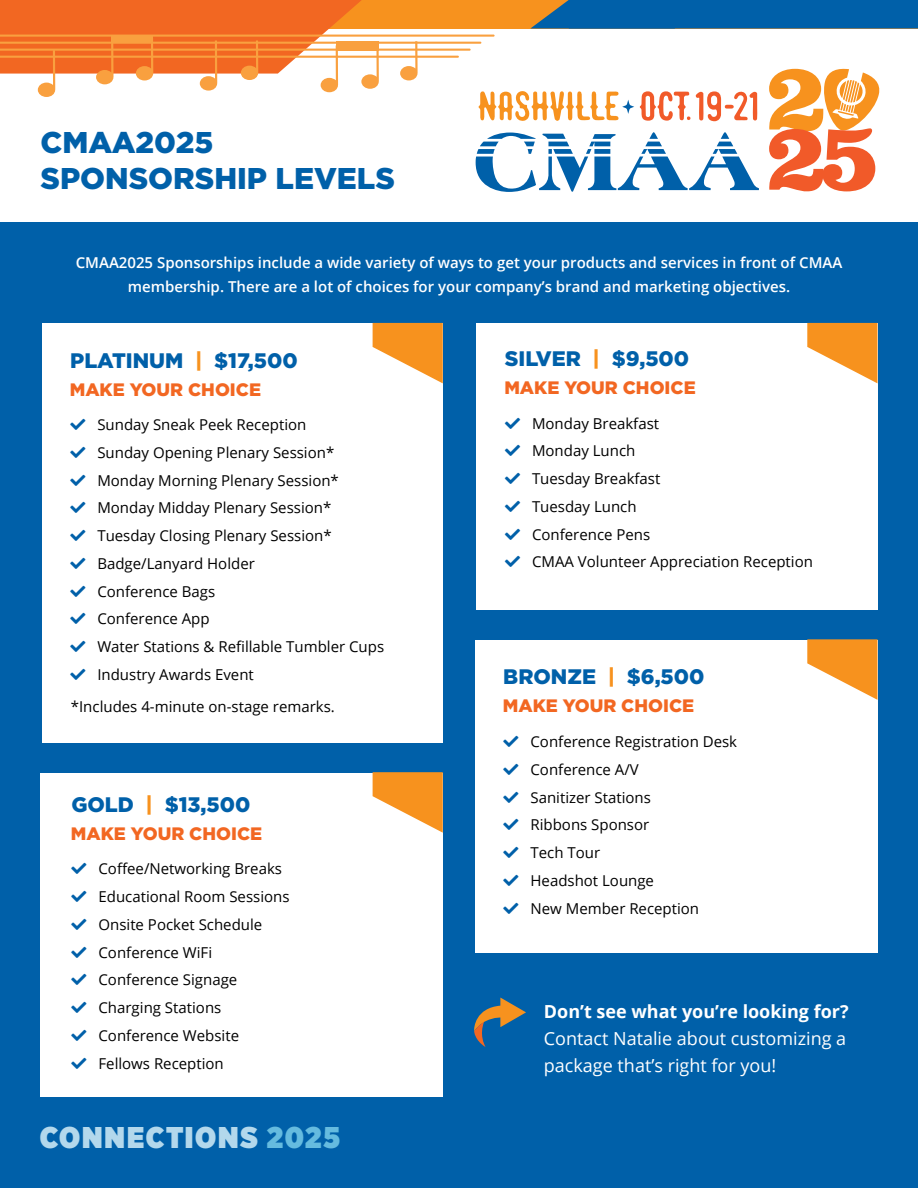
<style>
.page{position:relative;width:918px;height:1188px;background:#fff}
.page>*{position:absolute;margin:0;border:0;box-sizing:border-box;transform-origin:0 0}
.t1{font:900 30px/36px "Gotham";color:#0060a9}
.t2{font:900 30px "Gotham Narrow";letter-spacing:.06em;color:#b3d8ec}
.t3{font:900 21px "Gotham";color:#0060a9}
.t4{font:900 18px "Gotham";color:#f26722}
.t5{font:18px/27px "Open Sans";color:#fff}
.t6{font:700 18px "Open Sans";color:#fff}
.t7{font:15px/27.8px "Open Sans";color:#000}
.t8{font:600 15px/24px "Open Sans";color:#fff;text-align:center}
.s1{color:#f7921e}
.s2{color:#65bbdf}
</style>
<div class="page">
<div style="left:0;top:222px;width:918px;height:966px;background:#0060a9"></div>
<div style="left:40px;top:773px;width:403px;height:324px;background:#fff"></div>
<div style="left:42px;top:323px;width:401px;height:420px;background:#fff"></div>
<div style="left:476px;top:323px;width:402px;height:287px;background:#fff"></div>
<div style="left:475px;top:640px;width:403px;height:313px;background:#fff"></div>
<svg style="left:474px;top:998px;width:52px;height:49px"></svg>
<svg style="left:0;top:0;width:918px;height:192px"></svg>
<svg style="left:807px;top:323px;width:71px;height:60px"></svg>
<svg style="left:807px;top:639px;width:71px;height:61px"></svg>
<svg style="left:373px;top:323px;width:70px;height:60px"></svg>
<svg style="left:373px;top:772px;width:70px;height:61px"></svg>
<h1 class="t1" style="left:40px;top:124px;width:356px">CMAA2025<br>SPONSORSHIP LEVELS</h1>
<p class="t8" style="left:76px;top:250px;width:768px">CMAA2025 Sponsorships include a wide variety of ways to get your products and services in front of CMAA membership. There are a lot of choices for your company’s brand and marketing objectives.</p>
<h2 class="t3" style="left:70px;top:346px;width:229px">PLATINUM <span class="s1">|</span> $17,500</h2>
<h2 class="t3" style="left:505px;top:344px;width:186px">SILVER <span class="s1">|</span> $9,500</h2>
<p class="t4" style="left:70px;top:377px;width:193px">MAKE YOUR CHOICE</p>
<p class="t4" style="left:504px;top:376px;width:193px">MAKE YOUR CHOICE</p>
<p class="t7" style="left:97px;top:410px;width:288px">Sunday Sneak Peek Reception<br>Sunday Opening Plenary Session*<br>Monday Morning Plenary Session*<br>Monday Midday Plenary Session*<br>Tuesday Closing Plenary Session*<br>Badge/Lanyard Holder<br>Conference Bags<br>Conference App<br>Water Stations &amp; Refillable Tumbler Cups<br>Industry Awards Event</p>
<p class="t7" style="left:71px;top:693px;width:266px">*Includes 4-minute on-stage remarks.</p>
<h2 class="t3" style="left:71px;top:790px;width:181px">GOLD <span class="s1">|</span> $13,500</h2>
<p class="t4" style="left:71px;top:821px;width:193px">MAKE YOUR CHOICE</p>
<p class="t7" style="left:99px;top:855px;width:193px">Coffee/Networking Breaks<br>Educational Room Sessions<br>Onsite Pocket Schedule<br>Conference WiFi<br>Conference Signage<br>Charging Stations<br>Conference Website<br>Fellows Reception</p>
<h1 class="t2" style="left:40px;top:1117px;width:302px">CONNECTIONS <span class="s2">2025</span></h1>
<p class="t7" style="left:532px;top:409px;width:282px">Monday Breakfast<br>Monday Lunch<br>Tuesday Breakfast<br>Tuesday Lunch<br>Conference Pens<br>CMAA Volunteer Appreciation Reception</p>
<h2 class="t3" style="left:503px;top:662px;width:203px">BRONZE <span class="s1">|</span> $6,500</h2>
<p class="t4" style="left:503px;top:694px;width:193px">MAKE YOUR CHOICE</p>
<p class="t7" style="left:531px;top:727px;width:208px">Conference Registration Desk<br>Conference A/V<br>Sanitizer Stations<br>Ribbons Sponsor<br>Tech Tour<br>Headshot Lounge<br>New Member Reception</p>
<p class="t6" style="left:544px;top:999px;width:306px">Don’t see what you’re looking for?</p>
<p class="t5" style="left:544px;top:1025px;width:304px">Contact Natalie about customizing a package that’s right for you!</p>
</div>
